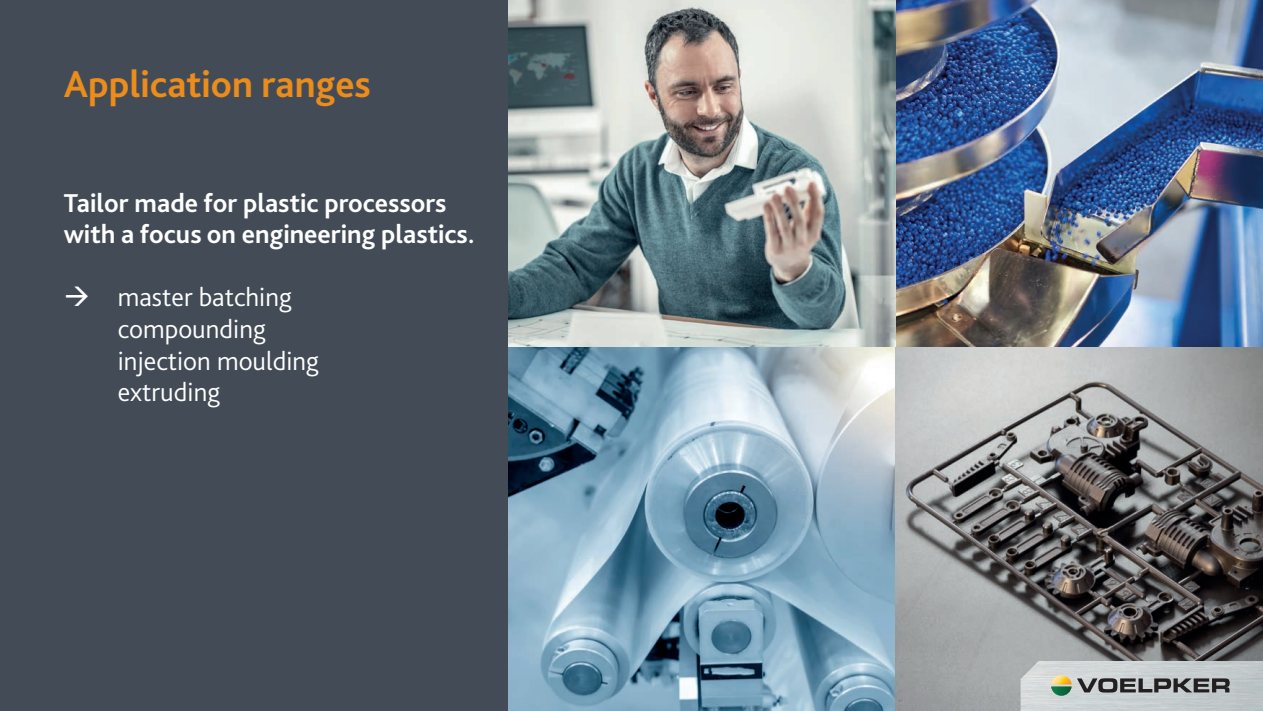
<style>
.page{position:relative;width:1263px;height:711px;background:#fff}
.page>*{position:absolute;margin:0;border:0;box-sizing:border-box;transform-origin:0 0}
.t1{font:700 39px "Bliss 2";color:#eb8c1b}
.t2{font:700 27px/31.5px "Bliss 2";color:#fff}
.t3{font:300 27px/31.5px "Bliss 2";color:#fff}
</style>
<div class="page">
<div style="left:0;top:0;width:631px;height:710px;background:#434c56"></div>
<img style="left:895px;top:0;width:368px;height:347px">
<img style="left:508px;top:0;width:387px;height:347px">
<img style="left:508px;top:347px;width:755px;height:363px">
<img style="left:1020px;top:660px;width:243px;height:50px">
<svg style="left:1051px;top:674px;width:178px;height:21px;background:#8f938e"></svg>
<h1 class="t1" style="left:64px;top:60px;width:309px">Application ranges</h1>
<p class="t2" style="left:64px;top:186px;width:412px">Tailor made for plastic processors with a focus on engineering plastics.</p>
<p class="t3" style="left:118px;top:281px;width:203px;text-indent:-54px">→ master batching compounding injection moulding extruding</p>
</div>
